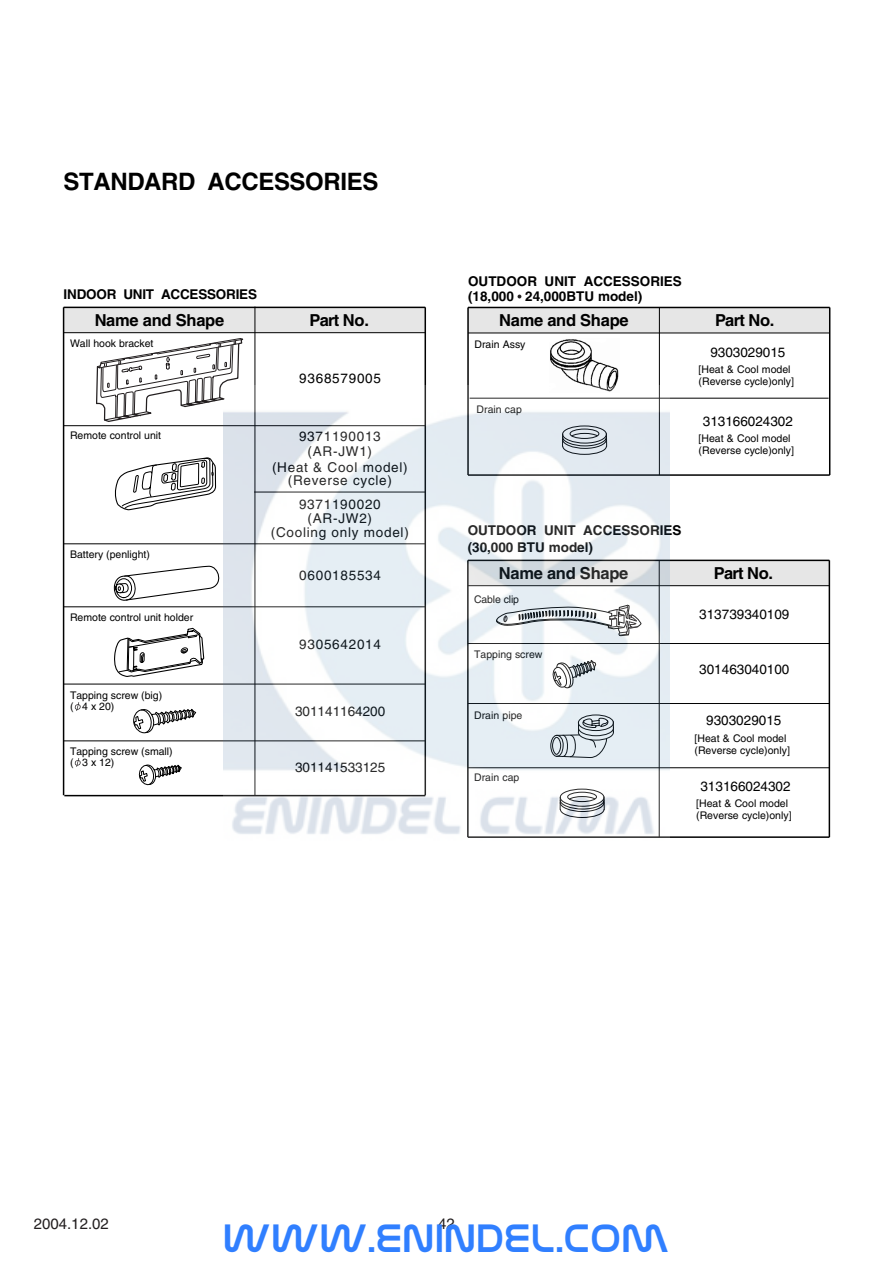
<style>
.page{position:relative;width:893px;height:1263px;background:#fff}
.page>*{position:absolute;margin:0;border:0;box-sizing:border-box;transform-origin:0 0}
.t1{font:40.05px "Nasalization Rg";color:#307fff}
.t2{font:700 24px "Helvetica";letter-spacing:-.015em;color:#000}
.t3{font:700 16.5px "Helvetica";letter-spacing:-.015em;color:#000}
.t4{font:15px "Helvetica";color:#231f20}
.t5{font:13.5px/13.5px "Helvetica";letter-spacing:.055em;color:#000;text-align:center}
.t6{font:700 13.5px/15px "Helvetica";color:#000}
.t7{font:13.5px "Helvetica";color:#000}
.t8{font:10.5px/12px "Helvetica";color:#000}
</style>
<div class="page">
<div style="left:64px;top:307px;width:191px;height:26px;background:#e6e6e6"></div>
<div style="left:255px;top:307px;width:170px;height:26px;background:#e6e6e6"></div>
<hr style="left:64px;top:544px;width:361px;height:1px;background:#000">
<hr style="left:64px;top:307px;width:361px;height:1px;background:#000">
<hr style="left:255px;top:307px;width:1px;height:488px;background:#000">
<hr style="left:424px;top:307px;width:2px;height:488px;background:#000">
<hr style="left:64px;top:795px;width:361px;height:1px;background:#000">
<hr style="left:63px;top:307px;width:1px;height:488px;background:#000">
<hr style="left:64px;top:332px;width:361px;height:1px;background:#000">
<hr style="left:64px;top:425px;width:361px;height:1px;background:#000">
<hr style="left:64px;top:684px;width:361px;height:1px;background:#000">
<div style="left:468px;top:308px;width:191px;height:25px;background:#e6e6e6"></div>
<div style="left:659px;top:308px;width:170px;height:25px;background:#e6e6e6"></div>
<hr style="left:468px;top:307px;width:361px;height:1px;background:#000">
<hr style="left:829px;top:307px;width:1px;height:168px;background:#000">
<hr style="left:468px;top:333px;width:361px;height:1px;background:#000">
<hr style="left:467px;top:307px;width:2px;height:168px;background:#000">
<hr style="left:659px;top:307px;width:1px;height:168px;background:#000">
<hr style="left:468px;top:474px;width:361px;height:2px;background:#000">
<div style="left:659px;top:560px;width:170px;height:26px;background:#e6e6e6"></div>
<hr style="left:468px;top:560px;width:361px;height:1px;background:#000">
<hr style="left:828px;top:560px;width:2px;height:277px;background:#000">
<hr style="left:468px;top:643px;width:361px;height:1px;background:#000">
<hr style="left:468px;top:703px;width:361px;height:1px;background:#000">
<hr style="left:468px;top:767px;width:361px;height:1px;background:#000">
<hr style="left:468px;top:585px;width:361px;height:1px;background:#000">
<hr style="left:468px;top:836px;width:361px;height:2px;background:#000">
<hr style="left:64px;top:607px;width:361px;height:1px;background:#000">
<hr style="left:64px;top:741px;width:361px;height:1px;background:#000">
<svg style="left:95px;top:306px;width:149px;height:428px"></svg>
<svg style="left:139px;top:764px;width:43px;height:21px"></svg>
<svg style="left:75px;top:758px;width:6px;height:9px"></svg>
<svg style="left:75px;top:702px;width:6px;height:9px"></svg>
<hr style="left:469px;top:398px;width:359px;height:1px;background:#000">
<svg style="left:517px;top:295px;width:4px;height:3px"></svg>
<img style="left:550px;top:339px;width:69px;height:47px">
<img style="left:223px;top:386px;width:446px;height:452px">
<h2 class="t2" style="left:64px;top:167px;width:316px">STANDARD ACCESSORIES</h2>
<p class="t6" style="left:64px;top:286px;width:195px">INDOOR UNIT ACCESSORIES</p>
<h3 class="t3" style="left:95px;top:310px;width:131px">Name and Shape</h3>
<h3 class="t3" style="left:309px;top:310px;width:61px">Part No.</h3>
<p class="t8" style="left:70px;top:338px;width:85px">Wall hook bracket</p>
<p class="t8" style="left:70px;top:430px;width:93px">Remote control unit</p>
<p class="t8" style="left:70px;top:548px;width:81px">Battery (penlight)</p>
<p class="t8" style="left:70px;top:611px;width:125px">Remote control unit holder</p>
<p class="t8" style="left:70px;top:689px;width:94px">Tapping screw (big)</p>
<p class="t8" style="left:70px;top:700px;width:46px">( 4x20)</p>
<p class="t8" style="left:70px;top:745px;width:104px">Tapping screw (small)</p>
<p class="t8" style="left:70px;top:756px;width:46px">( 3x12)</p>
<p class="t5" style="left:299px;top:371px;width:83px">9368579005</p>
<p class="t5" style="left:299px;top:429px;width:83px;line-height:15px">9371190013 (AR-JW1)</p>
<p class="t5" style="left:272px;top:460px;width:137px">(Heat &amp; Cool model) (Reverse cycle)</p>
<p class="t5" style="left:299px;top:498px;width:83px">9371190020 (AR-JW2)</p>
<p class="t5" style="left:271px;top:525px;width:139px">(Cooling only model)</p>
<p class="t5" style="left:299px;top:568px;width:83px">0600185534</p>
<p class="t5" style="left:299px;top:637px;width:83px">9305642014</p>
<p class="t7" style="left:295px;top:704px;width:92px">301141164200</p>
<p class="t7" style="left:295px;top:759px;width:92px">301141533125</p>
<p class="t6" style="left:468px;top:274px;width:215px">OUTDOOR UNIT ACCESSORIES (18,000 24,000BTU model)</p>
<p class="t8" style="left:474px;top:338px;width:53px">Drain Assy</p>
<h3 class="t3" style="left:499px;top:310px;width:131px">Name and Shape</h3>
<h3 class="t3" style="left:715px;top:310px;width:61px">Part No.</h3>
<p class="t7" style="left:710px;top:344px;width:77px">9303029015</p>
<p class="t8" style="left:476px;top:404px;width:47px">Drain cap</p>
<p class="t8" style="left:698px;top:363px;width:97px">[Heat &amp; Cool model (Reverse cycle)only]</p>
<p class="t7" style="left:702px;top:413px;width:92px">313166024302</p>
<p class="t8" style="left:698px;top:432px;width:97px">[Heat &amp; Cool model (Reverse cycle)only]</p>
<p class="t6" style="left:467px;top:522px;width:215px;line-height:16.5px">OUTDOOR UNIT ACCESSORIES (30,000 BTU model)</p>
<h3 class="t3" style="left:499px;top:563px;width:131px">Name and Shape</h3>
<h3 class="t3" style="left:713px;top:563px;width:61px">Part No.</h3>
<p class="t8" style="left:474px;top:593px;width:46px">Cable clip</p>
<p class="t8" style="left:474px;top:648px;width:70px">Tapping screw</p>
<p class="t8" style="left:474px;top:709px;width:50px">Drain pipe</p>
<p class="t8" style="left:474px;top:772px;width:47px">Drain cap</p>
<p class="t7" style="left:699px;top:607px;width:92px">313739340109</p>
<p class="t7" style="left:699px;top:662px;width:92px">301463040100</p>
<p class="t7" style="left:706px;top:713px;width:77px">9303029015</p>
<p class="t8" style="left:694px;top:732px;width:97px">[Heat &amp; Cool model (Reverse cycle)only]</p>
<p class="t7" style="left:700px;top:778px;width:92px">313166024302</p>
<p class="t8" style="left:696px;top:797px;width:97px">[Heat &amp; Cool model (Reverse cycle)only]</p>
<h3 class="t4" style="left:34px;top:1215px;width:77px">2004.12.02</h3>
<h3 class="t4" style="left:438px;top:1215px;width:18px">42</h3>
<h1 class="t1" style="left:223px;top:1215px;width:448px">WWW.ENINDEL.COM</h1>
</div>
